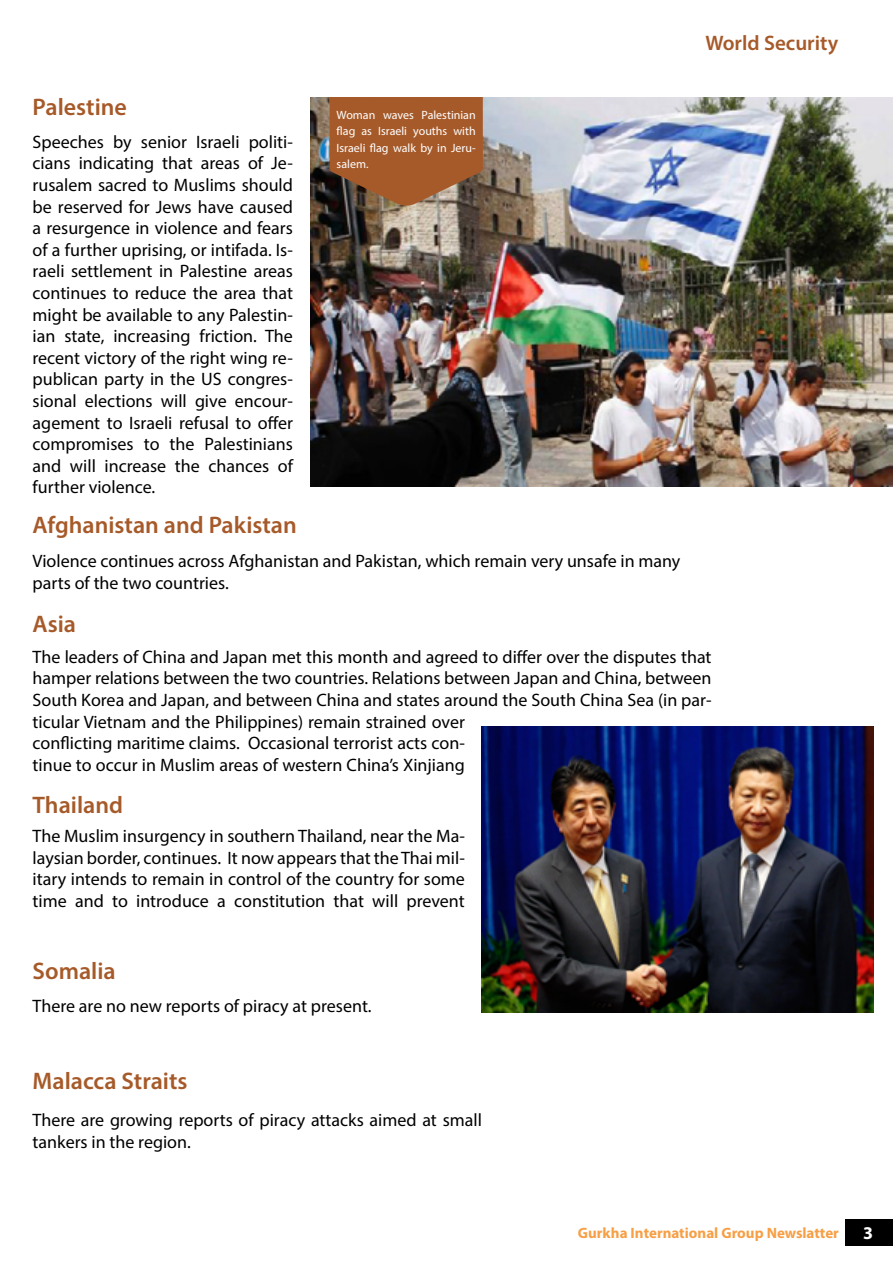
<style>
.page{position:relative;width:893px;height:1263px;background:#fff}
.page>*{position:absolute;margin:0;border:0;box-sizing:border-box;transform-origin:0 0}
.t1{font:600 24px "Myriad Pro";color:#a75a29}
.t2{font:600 21px "Myriad Pro";color:#a75a29}
.t3{font:18px/21.6px "Myriad Pro";color:#000}
.t4{font:700 18px "Myriad Pro";color:#fff}
.t5{font:700 15px "Myriad Pro";color:#f79f45}
.t6{font:12px/16.5px "Myriad Pro";color:#fff;text-align:justify}
</style>
<div class="page">
<img style="left:310px;top:97px;width:583px;height:389px">
<div style="left:846px;top:1219px;width:47px;height:26px;background:#000"></div>
<svg style="left:330px;top:97px;width:153px;height:109px;background:#9c592e"></svg>
<img style="left:482px;top:726px;width:392px;height:286px">
<p class="t2" style="left:705px;top:29px;width:134px">World Security</p>
<h1 class="t1" style="left:33px;top:92px;width:96px">Palestine</h1>
<p class="t3" style="left:33px;top:131px;width:262px;text-align:justify">Speeches by senior Israeli politi&shy;cians indicating that areas of Je&shy;rusalem sacred to Muslims should be reserved for Jews have caused a resurgence in violence and fears of a further uprising, or intifada. Is&shy;raeli settlement in Palestine areas continues to reduce the area that might be available to any Palestin&shy;ian state, increasing friction. The recent victory of the right wing re&shy;publican party in the US congres&shy;sional elections will give encour&shy;agement to Israeli refusal to offer compromises to the Palestinians and will increase the chances of further violence.</p>
<h1 class="t1" style="left:33px;top:509px;width:266px">Afghanistan and Pakistan</h1>
<p class="t3" style="left:33px;top:550px;width:649px">Violence continues across Afghanistan and Pakistan, which remain very unsafe in many parts of the two countries.</p>
<h1 class="t1" style="left:33px;top:609px;width:45px">Asia</h1>
<p class="t3" style="left:33px;top:646px;width:680px">The leaders of China and Japan met this month and agreed to differ over the disputes that hamper relations between the two countries. Relations between Japan and China, between South Korea and Japan, and between China and states around the South China Sea (in par&shy;ticular Vietnam and the Philippines) remain strained over<br>conflicting maritime claims. Occasional terrorist acts con-<br>tinue to occur in Muslim areas of western China’s Xinjiang</p>
<h1 class="t1" style="left:33px;top:790px;width:92px">Thailand</h1>
<p class="t6" style="left:337px;top:106px;width:141px">Woman waves Palestinian flag as Israeli youths with Israeli flag walk by in Jeru&shy;salem.</p>
<p class="t3" style="left:33px;top:825px;width:434px;text-align:justify">The Muslim insurgency in southern Thailand, near the Ma&shy;laysian border, continues. It now appears that the Thai mil&shy;itary intends to remain in control of the country for some time and to introduce a constitution that will prevent</p>
<h1 class="t1" style="left:33px;top:956px;width:85px">Somalia</h1>
<p class="t3" style="left:33px;top:995px;width:341px">There are no new reports of piracy at present.</p>
<h1 class="t1" style="left:33px;top:1066px;width:156px">Malacca Straits</h1>
<p class="t3" style="left:33px;top:1109px;width:451px">There are growing reports of piracy attacks aimed at small tankers in the region.</p>
<p class="t5" style="left:578px;top:1223px;width:263px">Gurkha International Group Newslatter</p>
<p class="t4" style="left:863px;top:1221px;width:11px">3</p>
</div>
